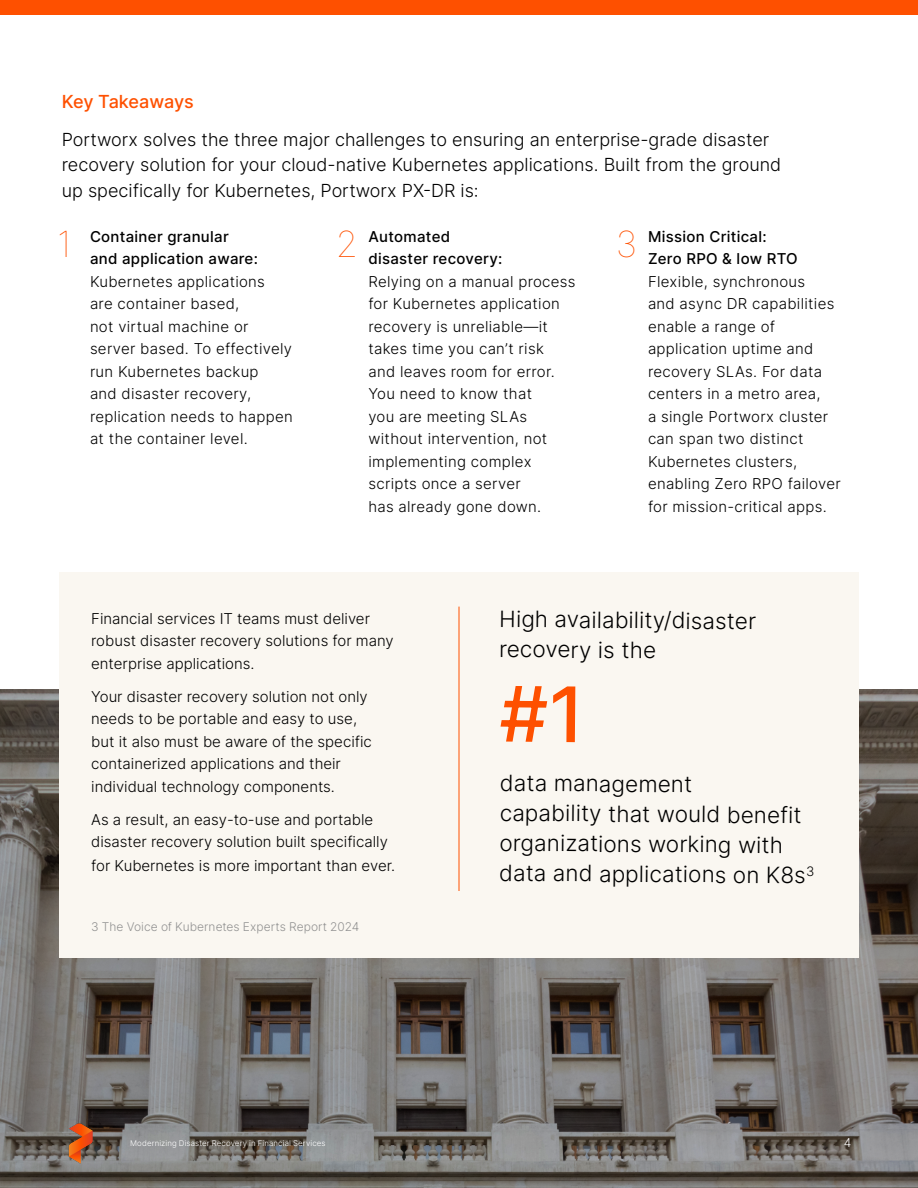
<style>
.page{position:relative;width:918px;height:1188px;background:#fff}
.page>*{position:absolute;margin:0;border:0;box-sizing:border-box;transform-origin:0 0}
.t1{font:100 36px "Inter";color:#fe5000}
.t2{font:300 22.5px/29.8px "Inter";color:#000}
.t3{font:300 18px/25.5px "Inter";color:#000}
.t4{font:500 18px "Inter";letter-spacing:-.01em;color:#fe5000}
.t5{font:300 15px/22.5px "Inter";letter-spacing:.02em;color:#000}
.t6{font:300 15px/22.5px "Inter";color:#000}
.t7{font:500 15px/22.5px "Inter";letter-spacing:.02em;color:#000}
.t8{font:300 13.05px "Inter";color:#000}
.t9{font:300 12px "Inter";letter-spacing:.005em;color:#919191}
.t10{font:300 12px "Inter";color:#fff}
.t11{font:300 7.8px "Inter";letter-spacing:.015em;color:#fff}
</style>
<div class="page">
<img style="left:0;top:689px;width:918px;height:499px">
<div style="left:0;top:0;width:918px;height:14px;background:#fe5000"></div>
<img style="left:61px;top:1118px;width:38px;height:55px">
<div style="left:59px;top:572px;width:800px;height:386px;background:#faf7f1"></div>
<hr style="left:459px;top:607px;width:1px;height:284px;background:#fe5000">
<p class="t4" style="left:62px;top:88px;width:134px">Key Takeaways</p>
<p class="t3" style="left:62px;top:126px;width:721px">Portworx solves the three major challenges to ensuring an enterprise-grade disaster recovery solution for your cloud-native Kubernetes applications. Built from the ground up specifically for Kubernetes, Portworx PX-DR is:</p>
<h1 class="t1" style="left:58px;top:218px;width:16px">1</h1>
<h1 class="t1" style="left:336px;top:218px;width:24px">2</h1>
<h1 class="t1" style="left:616px;top:218px;width:24px">3</h1>
<p class="t7" style="left:90px;top:225px;width:169px">Container granular and application aware:</p>
<p class="t5" style="left:90px;top:270px;width:204px">Kubernetes applications<br>are container based,<br>not virtual machine or server based. To effectively run Kubernetes backup<br>and disaster recovery, replication needs to happen at the container level.</p>
<p class="t7" style="left:368px;top:225px;width:136px">Automated disaster recovery:</p>
<p class="t5" style="left:368px;top:270px;width:209px">Relying on a manual process for Kubernetes application recovery is unreliable—it takes time you can’t risk<br>and leaves room for error.<br>You need to know that<br>you are meeting SLAs without intervention, not implementing complex scripts once a server<br>has already gone down.</p>
<p class="t7" style="left:648px;top:225px;width:151px">Mission Critical:<br>Zero RPO &amp; low RTO</p>
<p class="t5" style="left:648px;top:270px;width:194px">Flexible, synchronous<br>and async DR capabilities enable a range of application uptime and recovery SLAs. For data centers in a metro area,<br>a single Portworx cluster can span two distinct<br>Kubernetes clusters, enabling Zero RPO failover for mission-critical apps.</p>
<p class="t6" style="left:91px;top:607px;width:304px">Financial services IT teams must deliver robust disaster recovery solutions for many enterprise applications.</p>
<p class="t6" style="left:91px;top:685px;width:282px">Your disaster recovery solution not only needs to be portable and easy to use, but it also must be aware of the specific containerized applications and their individual technology components.</p>
<p class="t6" style="left:91px;top:808px;width:298px">As a result, an easy-to-use and portable disaster recovery solution built specifically</p>
<p class="t6" style="left:91px;top:854px;width:305px">for Kubernetes is more important than ever.</p>
<p class="t9" style="left:91px;top:918px;width:269px">3 The Voice of Kubernetes Experts Report 2024</p>
<h2 class="t2" style="left:500px;top:602px;width:258px;line-height:30.6px;rotate:1deg">High availability/disaster recovery is the</h2>
<h2 class="t2" style="left:500px;top:767px;width:309px;rotate:1deg">data management<br>capability that would benefit organizations working with data and applications on K8s</h2>
<p class="t8" style="left:806px;top:862px;width:10px">3</p>
<p class="t11" style="left:130px;top:1137px;width:197px">Modernizing Disaster Recovery in Financial Services</p>
<p class="t10" style="left:844px;top:1135px;width:9px">4</p>
</div>
